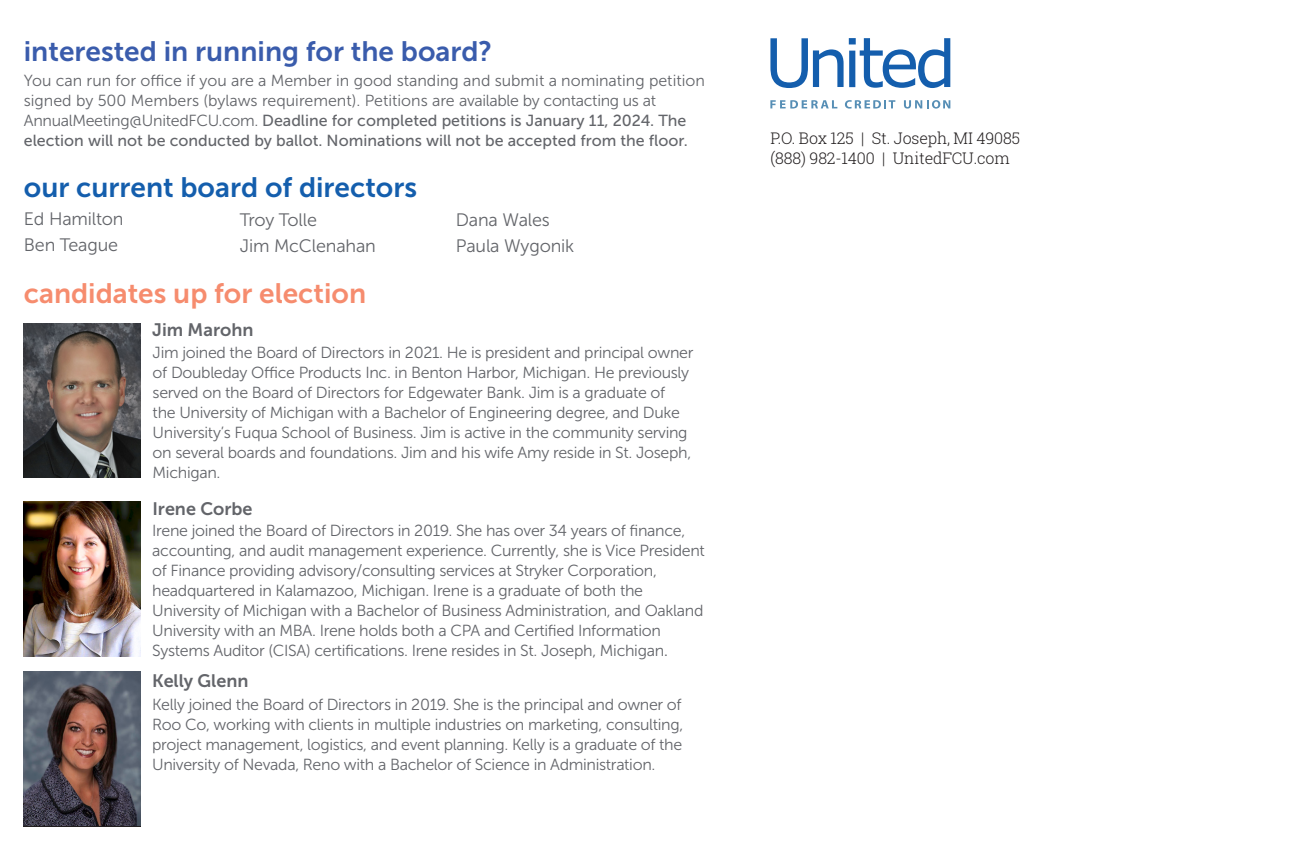
<style>
.page{position:relative;width:1296px;height:864px;background:#fff}
.page>*{position:absolute;margin:0;border:0;box-sizing:border-box;transform-origin:0 0}
.t1{font:28px "Museo Sans 700";color:#3a5cac}
.t2{font:28px "Museo Sans 700";color:#145ead}
.t3{font:28px "Museo Sans 700";color:#f68c6e}
.Bullet_Text{font:18px "Museo Sans 300";letter-spacing:-.01em;color:#63656a}
.t4{font:18px "Museo Sans 700";color:#63656a}
.copy{font:16px/20px "Museo Sans 300";letter-spacing:-.02em;color:#63656a}
.copy-2{font:16px/20px "Museo Sans 300";color:#63656a}
.t5{font:300 16px "Roboto Slab";letter-spacing:-.01em;color:#231f20}
.s1{font-family:"Museo Sans 500"}
.s2{font-size:18px}
</style>
<div class="page">
<svg style="left:770px;top:38px;width:180px;height:50px"></svg>
<svg style="left:770px;top:100px;width:67px;height:9px"></svg>
<svg style="left:845px;top:100px;width:50px;height:9px"></svg>
<svg style="left:904px;top:100px;width:46px;height:9px"></svg>
<img style="left:24px;top:323px;width:117px;height:155px">
<img style="left:24px;top:672px;width:117px;height:154px">
<img style="left:24px;top:502px;width:117px;height:154px">
<p class="t1" style="left:24px;top:36px;width:470px">interested in running for the board?</p>
<p class="copy-2" style="left:24px;top:71px;width:683px">You can run for office if you are a Member in good standing and submit a nominating petition signed by 500 Members (bylaws requirement). Petitions are available by contacting us at AnnualMeeting@UnitedFCU.com. <span class="s1">Deadline for completed petitions is January 11, 2024. The election will not be conducted by ballot. Nominations will not be accepted from the floor.</span></p>
<p class="t2" style="left:24px;top:172px;width:395px">our current board of directors</p>
<p class="Bullet_Text" style="left:24px;top:209px;width:101px">Ed Hamilton</p>
<p class="Bullet_Text" style="left:240px;top:210px;width:79px">Troy Tolle</p>
<p class="Bullet_Text" style="left:456px;top:210px;width:96px">Dana Wales</p>
<p class="Bullet_Text" style="left:24px;top:235px;width:96px">Ben Teague</p>
<p class="Bullet_Text" style="left:240px;top:236px;width:138px">Jim McClenahan</p>
<p class="Bullet_Text" style="left:456px;top:236px;width:120px">Paula Wygonik</p>
<p class="t3" style="left:24px;top:277px;width:344px">candidates up for election</p>
<p class="copy" style="left:153px;top:342px;width:542px">Jim joined the Board of Directors in 2021. He is president and principal owner of Doubleday Office Products Inc. in Benton Harbor, Michigan. He previously served on the Board of Directors for Edgewater Bank. Jim is a graduate of<br>the University of Michigan with a Bachelor of Engineering degree, and Duke University’s Fuqua School of Business. Jim is active in the community serving on several boards and foundations. Jim and his wife Amy reside in St. Joseph, Michigan.</p>
<p class="t4" style="left:152px;top:320px;width:103px">Jim Marohn</p>
<p class="t4" style="left:152px;top:499px;width:102px">Irene Corbe</p>
<p class="copy" style="left:152px;top:521px;width:554px">Irene joined the Board of Directors in 2019. She has over 34 years of finance, accounting, and audit management experience. Currently, she is Vice President of Finance providing advisory/consulting services at Stryker Corporation, headquartered in Kalamazoo, Michigan. Irene is a graduate of both the University of Michigan with a Bachelor of Business Administration, and Oakland University with an MBA. Irene holds both a CPA and Certified Information Systems Auditor (CISA) certifications. Irene resides in St. Joseph, Michigan<span class="s2">.</span></p>
<p class="t4" style="left:152px;top:671px;width:98px">Kelly Glenn</p>
<p class="copy" style="left:152px;top:695px;width:533px;text-align:justify">Kelly joined the Board of Directors in 2019. She is the principal and owner of Roo Co, working with clients in multiple industries on marketing, consulting, project management, logistics, and event planning. Kelly is a graduate of the University of Nevada, Reno with a Bachelor of Science in Administration.</p>
<p class="t5" style="left:770px;top:127px;width:251px">P.O. Box 125 | St. Joseph, MI 49085</p>
<p class="t5" style="left:770px;top:147px;width:241px">(888) 982-1400 | UnitedFCU.com</p>
</div>
